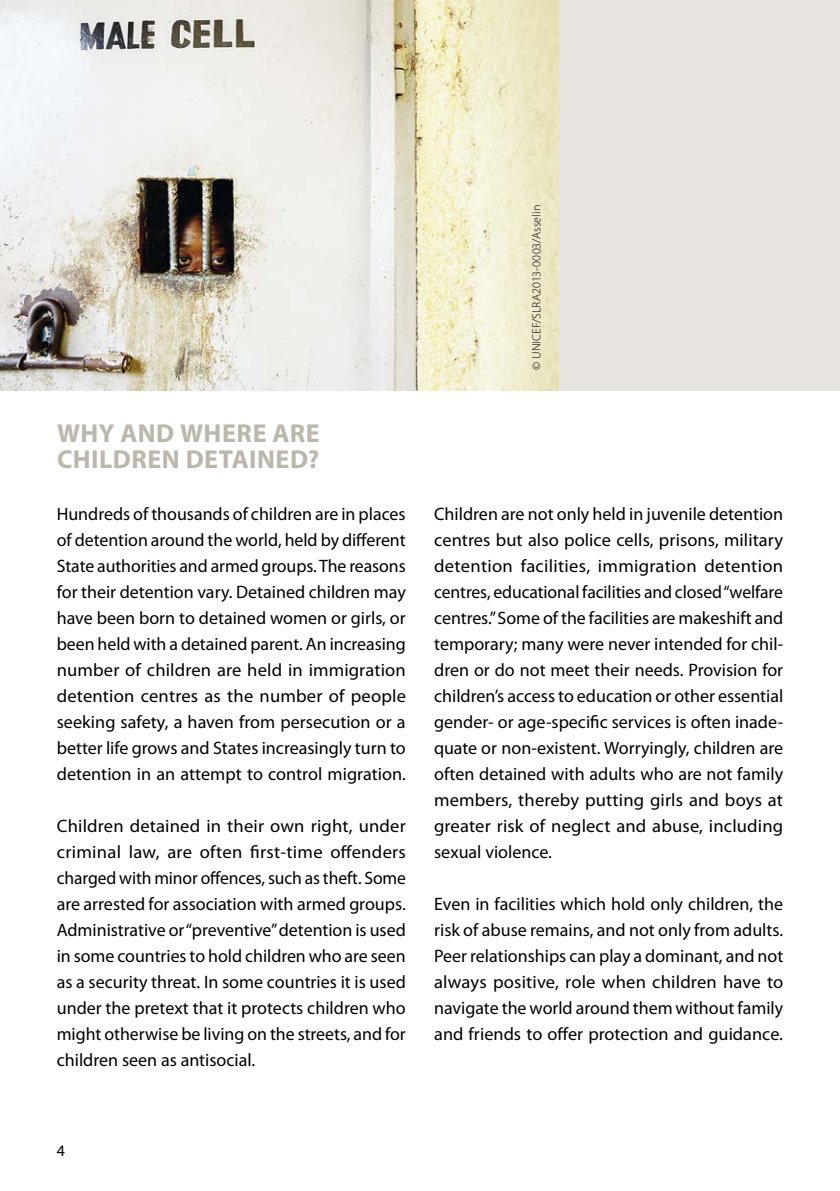
<style>
.page{position:relative;width:840px;height:1191px;background:#fff}
.page>*{position:absolute;margin:0;border:0;box-sizing:border-box;transform-origin:0 0}
.t1{font:700 26px/26px "Myriad Pro";letter-spacing:.02em;color:#bcb6ab}
.t2{font:18px/26px "Myriad Pro";color:#000;text-align:justify}
.t3{font:16px "Myriad Pro";color:#000}
.t4{font:300 12px "Myriad Pro";letter-spacing:.01em;color:#000}
</style>
<div class="page">
<img style="left:0;top:0;width:559px;height:390px">
<div style="left:559px;top:0;width:280px;height:390px;background:#e7e3de"></div>
<h1 class="t1" style="left:57px;top:421px;width:264px">WHY AND WHERE ARE<br>CHILDREN DETAINED?</h1>
<p class="t2" style="left:57px;top:501px;width:350px">Hundreds of thousands of children are in places of detention around the world, held by different State authorities and armed groups. The reasons for their detention vary. Detained children may have been born to detained women or girls, or been held with a detained parent. An increasing number of children are held in immigration detention centres as the number of people seeking safety, a haven from persecution or a better life grows and States increasingly turn to detention in an attempt to control migration.</p>
<p class="t2" style="left:57px;top:813px;width:350px">Children detained in their own right, under criminal law, are often first-time offenders charged with minor offences, such as theft. Some are arrested for association with armed groups.<br>Administrative or “preventive” detention is used in some countries to hold children who are seen as a security threat. In some countries it is used under the pretext that it protects children who might otherwise be living on the streets, and for children seen as antisocial.</p>
<p class="t4" style="left:529px;top:370px;width:166px;rotate:-90deg">© UNICEF/SLRA2013-0003/Asselin</p>
<p class="t2" style="left:434px;top:501px;width:350px">Children are not only held in juvenile detention centres but also police cells, prisons, military detention facilities, immigration detention centres, educational facilities and closed “welfare centres.” Some of the facilities are makeshift and temporary; many were never intended for chil&shy;dren or do not meet their needs. Provision for children’s access to education or other essential gender- or age-specific services is often inade&shy;quate or non-existent. Worryingly, children are often detained with adults who are not family members, thereby putting girls and boys at greater risk of neglect and abuse, including sexual violence.</p>
<p class="t2" style="left:434px;top:891px;width:350px">Even in facilities which hold only children, the risk of abuse remains, and not only from adults.<br>Peer relationships can play a dominant, and not always positive, role when children have to navigate the world around them without family and friends to offer protection and guidance.</p>
<p class="t3" style="left:57px;top:1142px;width:10px">4</p>
</div>
